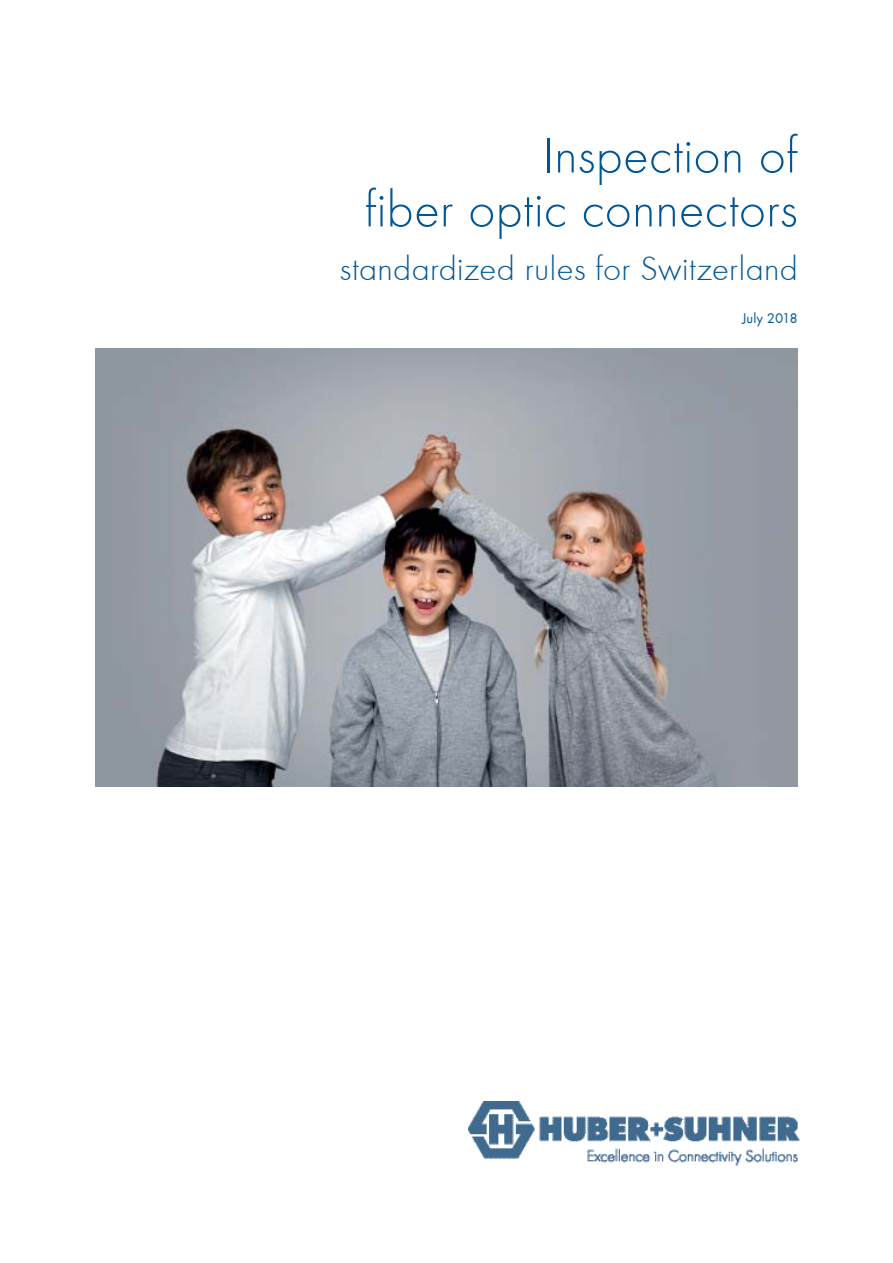
<style>
.page{position:relative;width:893px;height:1263px;background:#fff}
.page>*{position:absolute;margin:0;border:0;box-sizing:border-box;transform-origin:0 0}
.t1{font:300 52.5px/53.8px "Futura T";letter-spacing:.005em;color:#005596;text-align:right}
.t2{font:300 34.95px "Futura T";letter-spacing:.01em;color:#005596}
.t3{font:14.55px "Futura T Boo";color:#005596}
</style>
<div class="page">
<img style="left:95px;top:349px;width:702px;height:437px">
<img style="left:469px;top:1101px;width:330px;height:65px">
<p class="t1" style="left:365px;top:127px;width:434px">Inspection of<br>fiber optic connectors</p>
<p class="t2" style="left:340px;top:247px;width:460px">standardized rules for Switzerland</p>
<p class="t3" style="left:742px;top:309px;width:57px">July 2018</p>
</div>
